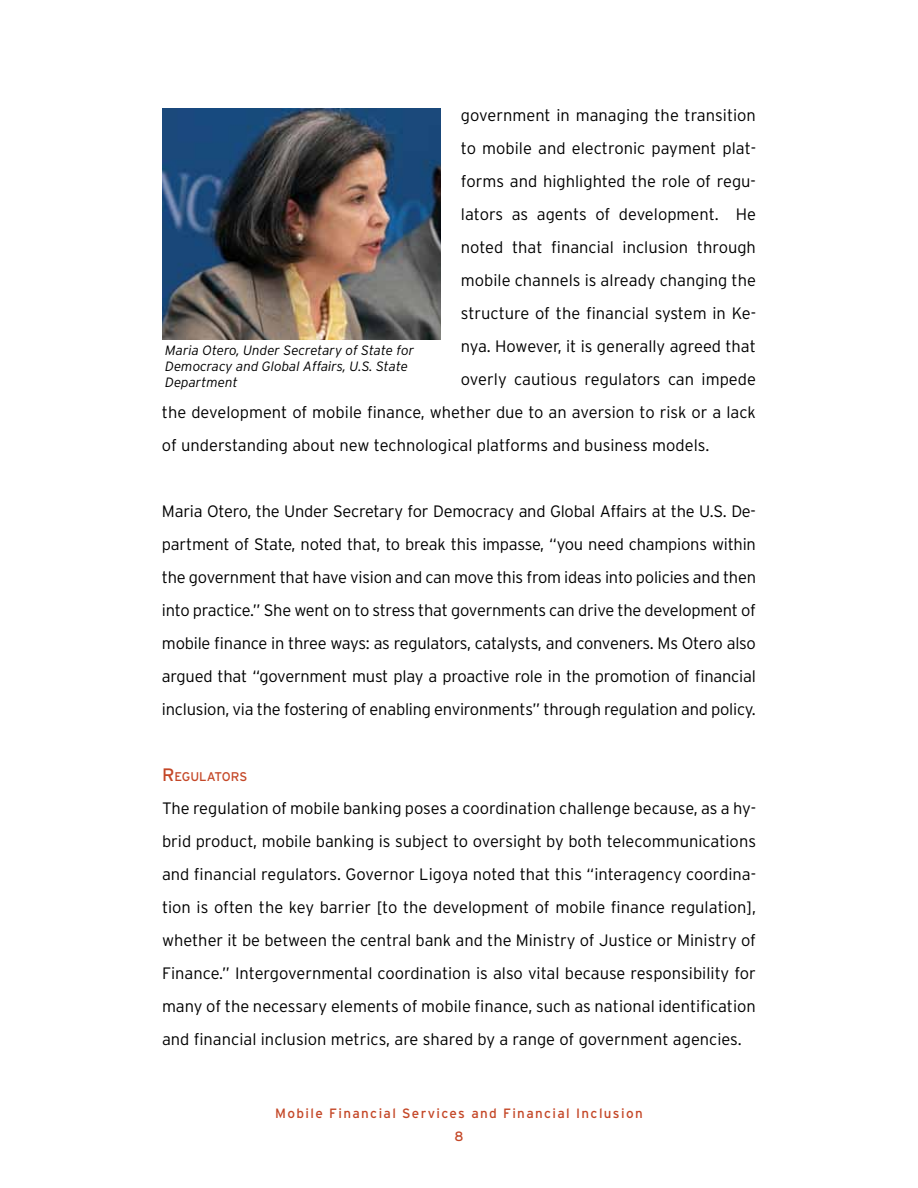
<style>
.page{position:relative;width:918px;height:1188px;background:#fff}
.page>*{position:absolute;margin:0;border:0;box-sizing:border-box;transform-origin:0 0}
.t1{font:300 16.5px/33px "Interstate";color:#000;text-align:justify}
.t2{font:italic 300 13.5px/16.2px "Interstate";color:#000}
.t3{font:13.5px/23px "Interstate";letter-spacing:.1em;color:#c44727;text-align:center}
.t4{font:12.6px "Interstate";color:#c44727}
.s1{font-size:18px}
</style>
<div class="page">
<img style="left:162px;top:108px;width:279px;height:231px">
<p class="t1" style="left:461px;top:99px;width:297px">government in managing the transition</p>
<p class="t1" style="left:461px;top:132px;width:297px">to mobile and electronic payment plat-</p>
<p class="t1" style="left:461px;top:165px;width:297px">forms and highlighted the role of regu-</p>
<p class="t1" style="left:461px;top:198px;width:297px">lators as agents of development. He</p>
<p class="t1" style="left:461px;top:231px;width:297px">noted that financial inclusion through</p>
<p class="t1" style="left:461px;top:264px;width:297px">mobile channels is already changing the</p>
<p class="t1" style="left:461px;top:297px;width:297px">structure of the financial system in Ke-</p>
<p class="t1" style="left:461px;top:330px;width:297px">nya. However, it is generally agreed that</p>
<p class="t1" style="left:461px;top:363px;width:297px">overly cautious regulators can impede</p>
<p class="t1" style="left:162px;top:396px;width:596px">the development of mobile finance, whether due to an aversion to risk or a lack</p>
<p class="t1" style="left:162px;top:429px;width:549px">of understanding about new technological platforms and business models.</p>
<p class="t2" style="left:165px;top:342px;width:250px">Maria Otero, Under Secretary of State for<br>Democracy and Global Affairs, U.S. State<br>Department</p>
<p class="t1" style="left:162px;top:495px;width:596px">Maria Otero, the Under Secretary for Democracy and Global Affairs at the U.S. De&shy;partment of State, noted that, to break this impasse, “you need champions within the government that have vision and can move this from ideas into policies and then into practice.” She went on to stress that governments can drive the development of mobile finance in three ways: as regulators, catalysts, and conveners. Ms Otero also argued that “government must play a proactive role in the promotion of financial inclusion, via the fostering of enabling environments” through regulation and policy.</p>
<p class="t4" style="left:162px;top:770px;width:87px"><span class="s1">R</span>EGULATORS</p>
<p class="t1" style="left:162px;top:792px;width:596px">The regulation of mobile banking poses a coordination challenge because, as a hy&shy;brid product, mobile banking is subject to oversight by both telecommunications and financial regulators. Governor Ligoya noted that this “interagency coordina&shy;tion is often the key barrier [to the development of mobile finance regulation], whether it be between the central bank and the Ministry of Justice or Ministry of Finance.” Intergovernmental coordination is also vital because responsibility for many of the necessary elements of mobile finance, such as national identification and financial inclusion metrics, are shared by a range of government agencies.</p>
<p class="t3" style="left:275px;top:1102px;width:369px">Mobile Financial Services and Financial Inclusion<br>8</p>
</div>
